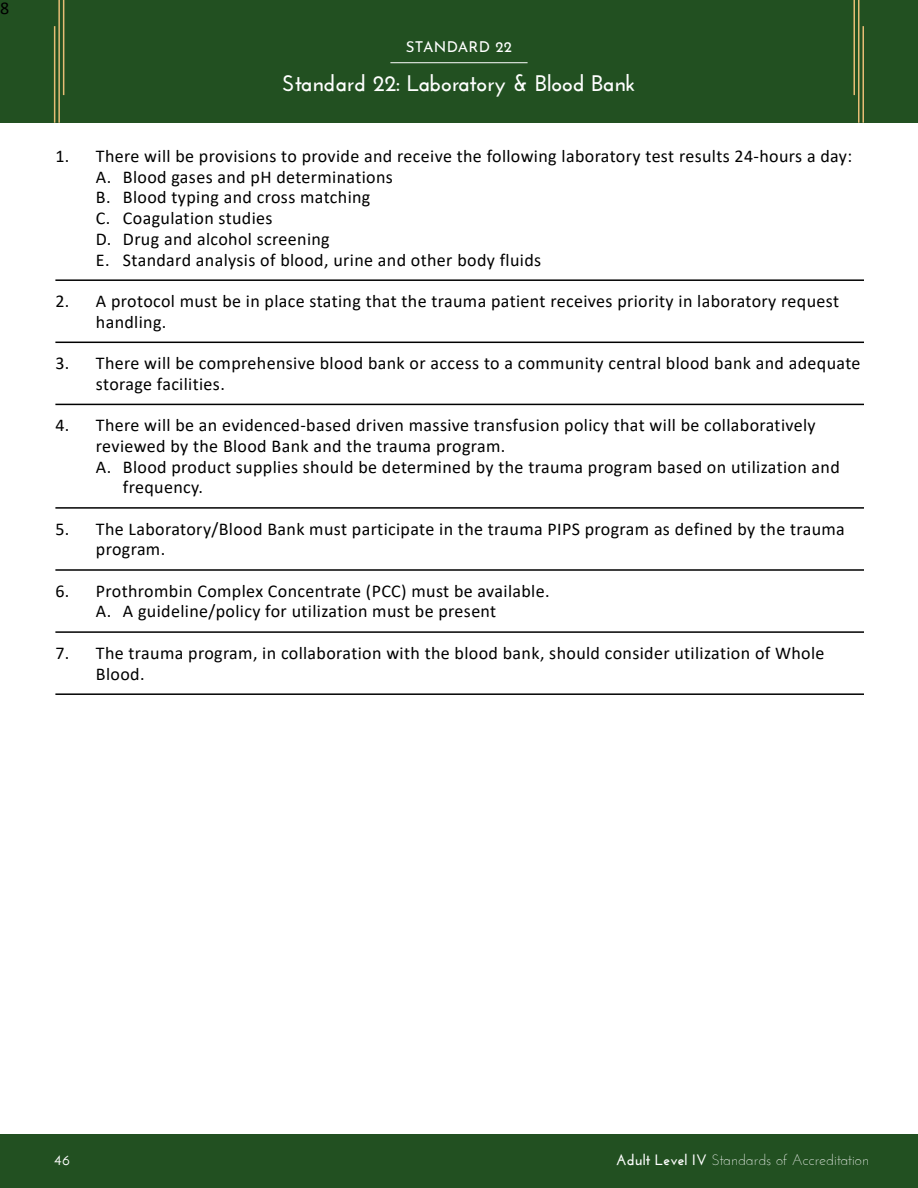
<style>
.page{position:relative;width:918px;height:1188px;background:#fff}
.page>*{position:absolute;margin:0;border:0;box-sizing:border-box;transform-origin:0 0}
.t1{font:700 22.5px "Josefin Sans";color:#fff}
.t2{font:18px/20.7px "Calibri";letter-spacing:.02em;color:#000}
.t3{font:300 15px "Josefin Sans";color:#fff}
.t4{font:15px "Josefin Sans";letter-spacing:.015em;color:#fff}
.t5{font:600 15px "Josefin Sans";color:#fff}
.s1{font-weight:700}
</style>
<div class="page">
<div style="left:0;top:0;width:918px;height:123px;background:#225021"></div>
<hr style="left:54px;top:26px;width:1px;height:97px;background:#e6bc75">
<hr style="left:862px;top:26px;width:2px;height:97px;background:#e6bc75">
<hr style="left:58px;top:0;width:2px;height:123px;background:#e6bc75">
<hr style="left:858px;top:0;width:2px;height:123px;background:#e6bc75">
<hr style="left:63px;top:0;width:1px;height:95px;background:#e6bc75">
<hr style="left:854px;top:0;width:1px;height:95px;background:#e6bc75">
<div style="left:0;top:1134px;width:918px;height:54px;background:#225021"></div>
<hr style="left:390px;top:62px;width:138px;height:1px;background:#fff">
<hr style="left:55px;top:279px;width:809px;height:2px;background:#000">
<hr style="left:55px;top:342px;width:809px;height:1px;background:#000">
<hr style="left:55px;top:404px;width:809px;height:1px;background:#000">
<hr style="left:55px;top:507px;width:809px;height:2px;background:#000">
<hr style="left:55px;top:569px;width:809px;height:2px;background:#000">
<hr style="left:55px;top:631px;width:809px;height:2px;background:#000">
<hr style="left:55px;top:693px;width:809px;height:2px;background:#000">
<p class="t2" style="left:0;top:-3px;width:11px">8</p>
<p class="t4" style="left:406px;top:34px;width:108px">STANDAR D 22</p>
<p class="t1" style="left:282px;top:70px;width:355px">Standard 22: Laboratory &amp; Blood Bank</p>
<p class="t2" style="left:96px;top:145px;width:758px;text-indent:-40px">1. There will be provisions to provide and receive the following laboratory test results 24-hours a day:<br>A. Blood gases and pH determinations<br>B. Blood typing and cross matching<br>C. Coagulation studies<br>D. Drug and alcohol screening<br>E. Standard analysis of blood, urine and other body fluids</p>
<p class="t2" style="left:96px;top:290px;width:745px;text-indent:-40px">2. A protocol must be in place stating that the trauma patient receives priority in laboratory request handling.</p>
<p class="t2" style="left:96px;top:352px;width:766px;text-indent:-41px">3. There will be comprehensive blood bank or access to a community central blood bank and adequate storage facilities.</p>
<p class="t2" style="left:55px;top:414px;width:762px">4. There will be an evidenced-based driven massive transfusion policy that will be collaboratively</p>
<p class="t2" style="left:96px;top:435px;width:411px">reviewed by the Blood Bank and the trauma program.</p>
<p class="t2" style="left:96px;top:456px;width:745px">A. Blood product supplies should be determined by the trauma program based on utilization and</p>
<p class="t2" style="left:123px;top:476px;width:82px">frequency.</p>
<p class="t2" style="left:96px;top:518px;width:751px;text-indent:-41px">5. The Laboratory/Blood Bank must participate in the trauma PIPS program as defined by the trauma program.</p>
<p class="t2" style="left:96px;top:580px;width:455px;text-indent:-40px">6. Prothrombin Complex Concentrate (PCC) must be available.<br>A. A guideline/policy for utilization must be present</p>
<p class="t2" style="left:96px;top:642px;width:730px;text-indent:-40px">7. The trauma program, in collaboration with the blood bank, should consider utilization of Whole<br>Blood.</p>
<p class="t5" style="left:54px;top:1150px;width:17px">46</p>
<p class="t3" style="left:616px;top:1150px;width:255px"><span class="s1">Adult Level IV</span> Standards of Accreditation</p>
</div>
